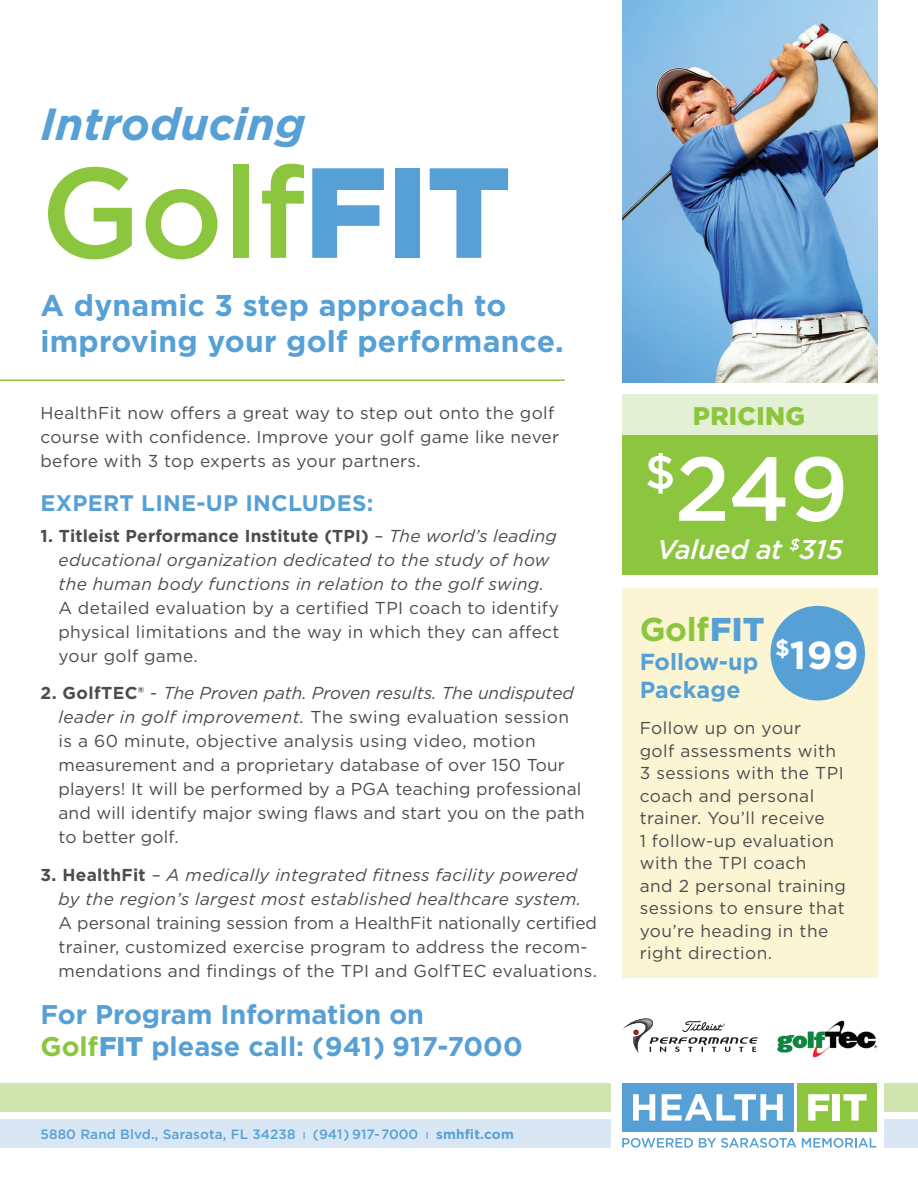
<style>
.page{position:relative;width:918px;height:1188px;background:#fff}
.page>*{position:absolute;margin:0;border:0;box-sizing:border-box;transform-origin:0 0}
.t1{font:500 127.95px "Gotham";color:#8bc63e}
.t2{font:500 90.45px "Gotham";color:#fff}
.t3{font:italic 700 45px "Gotham";color:#56a0d5}
.t4{font:700 39px "Gotham";color:#fff}
.t5{font:700 33px "Gotham";color:#8bc63e}
.t6{font:700 30px/36px "Gotham";letter-spacing:.01em;color:#56a0d5}
.t7{font:700 27px/32.4px "Gotham";color:#56a0d5}
.t8{font:italic 500 27px "Gotham";letter-spacing:-.01em;color:#fff}
.t9{font:900 25.5px "Gotham";letter-spacing:.01em;color:#8bc63e}
.t10{font:700 23.25px/28.5px "Gotham";color:#56a0d5}
.t11{font:700 22.5px "Gotham";letter-spacing:.01em;color:#56a0d5}
.t12{font:17.25px/24px "Gotham";letter-spacing:.02em;color:#4b4c4d}
.t13{font:500 13.5px "Gotham";letter-spacing:.01em;color:#56a0d5}
.s1{font-weight:900;color:#56a0d5}
.s2{font-weight:700}
.s3{font-style:italic}
.s4{color:#8bc63e}
.s5{font-weight:900}
.s6{font-weight:400}
</style>
<div class="page">
<div style="left:0;top:1120px;width:918px;height:28px;background:#d9e7f4"></div>
<div style="left:0;top:1083px;width:918px;height:29px;background:#cfe4ae"></div>
<div style="left:611px;top:1074px;width:273px;height:87px;background:#fff"></div>
<div style="left:622px;top:1083px;width:172px;height:49px;background:#56a0d5"></div>
<div style="left:797px;top:1083px;width:79px;height:49px;background:#8bc63e"></div>
<svg style="left:633px;top:1094px;width:22px;height:27px"></svg>
<svg style="left:662px;top:1094px;width:121px;height:27px"></svg>
<svg style="left:808px;top:1094px;width:21px;height:27px"></svg>
<div style="left:833px;top:1094px;width:7px;height:27px;background:#fff"></div>
<svg style="left:844px;top:1094px;width:23px;height:27px"></svg>
<svg style="left:622px;top:1138px;width:71px;height:10px"></svg>
<svg style="left:699px;top:1138px;width:97px;height:10px"></svg>
<svg style="left:802px;top:1138px;width:74px;height:10px"></svg>
<div style="left:622px;top:589px;width:256px;height:389px;background:#fcf5d3"></div>
<svg style="left:623px;top:1018px;width:135px;height:35px"></svg>
<img style="left:622px;top:0;width:256px;height:382px">
<div style="left:622px;top:395px;width:256px;height:180px;background:#8bc63e"></div>
<img style="left:777px;top:1021px;width:100px;height:36px">
<div style="left:622px;top:395px;width:256px;height:40px;background:#e4f0d4"></div>
<div style="left:771px;top:606px;width:94px;height:95px;background:#56a0d5;border-radius:50%"></div>
<hr style="left:0;top:379px;width:565px;height:2px;background:#8bc63e">
<p class="t3" style="left:40px;top:94px;width:266px">Introducing</p>
<p class="t1" style="left:40px;top:129px;width:472px">Golf<span class="s1">FIT</span></p>
<p class="t6" style="left:40px;top:288px;width:525px">A dynamic 3 step approach to improving your golf performance.</p>
<p class="t12" style="left:40px;top:400px;width:520px">HealthFit now offers a great way to step out onto the golf course with confidence. Improve your golf game like never before with 3 top experts as your partners.</p>
<p class="t11" style="left:40px;top:488px;width:334px">EXPERT LINE-UP INCLUDES:</p>
<p class="t12" style="left:58px;top:523px;width:502px;text-indent:-18px"><span class="s2">1. Titleist Performance Institute (TPI)</span> – <span class="s3">The world’s leading educational organization dedicated to the study of how the human body functions in relation to the golf swing.<br></span>A detailed evaluation by a certified TPI coach to identify physical limitations and the way in which they can affect your golf game.</p>
<p class="t12" style="left:58px;top:681px;width:528px;text-indent:-18px"><span class="s2">2. GolfTEC®</span> - <span class="s3">The Proven path. Proven results. The undisputed leader in golf improvement.</span> The swing evaluation session is a 60 minute, objective analysis using video, motion measurement and a proprietary database of over 150 Tour players! It will be performed by a PGA teaching professional and will identify major swing flaws and start you on the path to better golf.</p>
<p class="t12" style="left:58px;top:862px;width:540px;text-indent:-18px"><span class="s2">3. HealthFit</span> – <span class="s3">A medically integrated fitness facility powered by the region’s largest most established healthcare system.<br></span>A personal training session from a HealthFit nationally certified trainer, customized exercise program to address the recom&shy;mendations and findings of the TPI and GolfTEC evaluations.</p>
<p class="t7" style="left:40px;top:998px;width:484px">For Program Information on<br><span class="s4">Golf</span><span class="s5">FIT</span> please call: (941) 917-7000</p>
<p class="t13" style="left:40px;top:1125px;width:475px">5880 Rand Blvd., Sarasota, FL 34238 <span class="s6">ı</span> (941) 917-7000 <span class="s6">ı</span> <span class="s2">smhfit.com</span></p>
<p class="t9" style="left:693px;top:399px;width:113px">PRICING</p>
<p class="t2" style="left:645px;top:430px;width:205px"><sup>$</sup>249</p>
<p class="t8" style="left:657px;top:531px;width:187px">Valued at <sup>$</sup>315</p>
<p class="t5" style="left:640px;top:608px;width:127px">Golf<span class="s1">FIT</span></p>
<p class="t10" style="left:640px;top:647px;width:120px">Follow-up<br>Package</p>
<p class="t12" style="left:640px;top:717px;width:208px;line-height:22.5px">Follow up on your<br>golf assessments with<br>3 sessions with the TPI coach and personal trainer. You’ll receive<br>1 follow-up evaluation with the TPI coach<br>and 2 personal training sessions to ensure that you’re heading in the right direction.</p>
<p class="t4" style="left:775px;top:629px;width:85px"><sup>$</sup>199</p>
</div>
